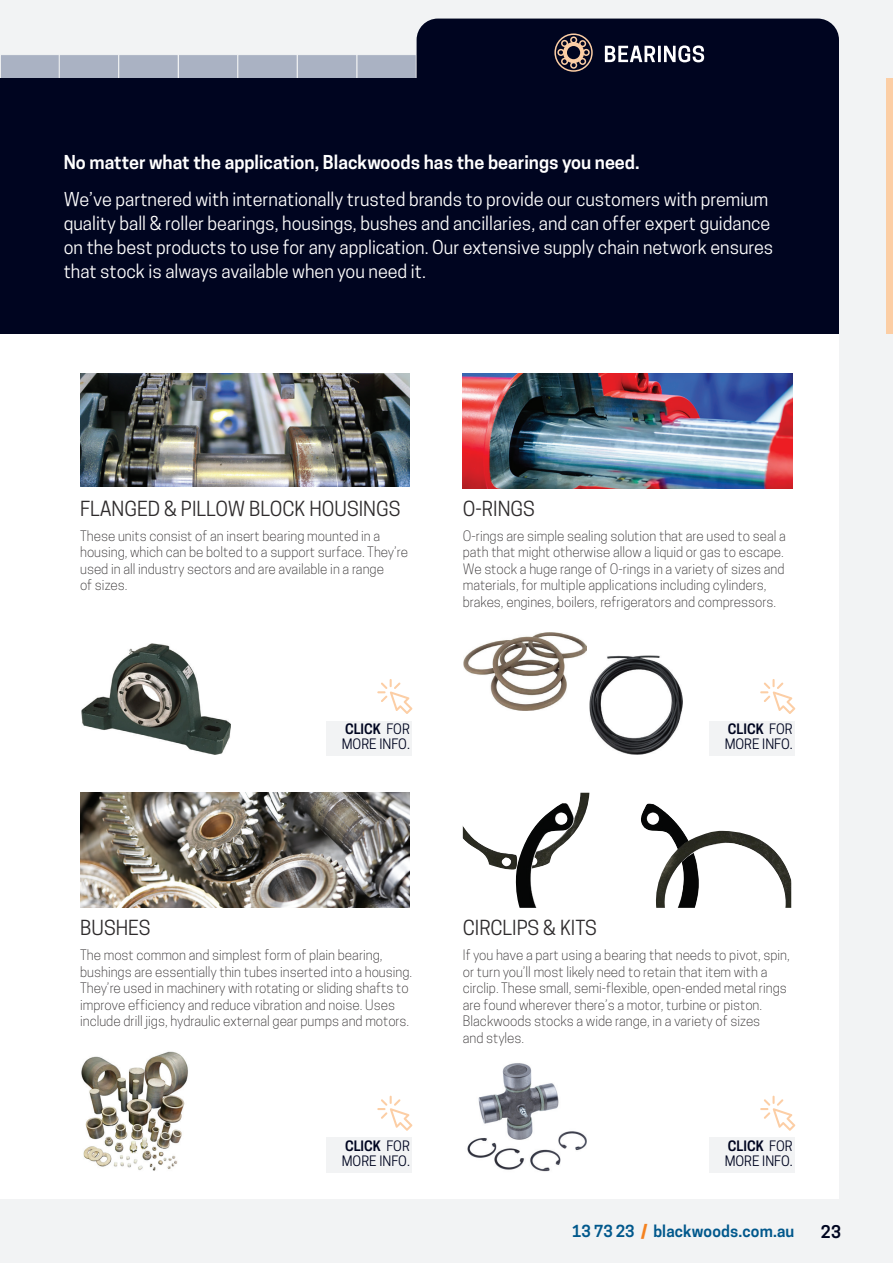
<style>
.page{position:relative;width:893px;height:1263px;background:#f2f3f4}
.page>*{position:absolute;margin:0;border:0;box-sizing:border-box;transform-origin:0 0}
.t1{font:19.5px "Cooper Hewitt";color:#2e2b2c}
.t2{font:18px/24px "Cooper Hewitt";color:#fff}
.t3{font:600 18px "Cooper Hewitt";color:#fff}
.t4{font:600 16.5px "Cooper Hewitt";color:#000520}
.t5{font:600 15.6px "Cooper Hewitt";letter-spacing:.01em;color:#01588c}
.t6{font:300 13.5px/16.5px "Cooper Hewitt";color:#2e2b2c}
.t7{font:13.5px/15px "Cooper Hewitt";color:#000520}
.s1{font-weight:600}
.s2{font-weight:800;color:#f58220}
</style>
<div class="page">
<div style="left:0;top:64px;width:839px;height:1135px;background:#fff"></div>
<div style="left:356px;top:54px;width:61px;height:30px;background:#aab2c3;border:1px solid #f2f3f4"></div>
<div style="left:0;top:54px;width:60px;height:30px;background:#aab2c3;border:1px solid #f2f3f4"></div>
<div style="left:59px;top:54px;width:60px;height:30px;background:#aab2c3;border:1px solid #f2f3f4"></div>
<div style="left:118px;top:54px;width:61px;height:30px;background:#aab2c3;border:1px solid #f2f3f4"></div>
<div style="left:178px;top:54px;width:60px;height:30px;background:#aab2c3;border:1px solid #f2f3f4"></div>
<div style="left:237px;top:54px;width:61px;height:30px;background:#aab2c3;border:1px solid #f2f3f4"></div>
<div style="left:297px;top:54px;width:60px;height:30px;background:#aab2c3;border:1px solid #f2f3f4"></div>
<div style="left:887px;top:79px;width:6px;height:255px;background:#fccea5"></div>
<svg style="left:417px;top:19px;width:422px;height:60px;background:#0f122b"></svg>
<div style="left:0;top:79px;width:839px;height:255px;background:#000520"></div>
<img style="left:82px;top:644px;width:148px;height:111px">
<img style="left:81px;top:1051px;width:107px;height:120px">
<img style="left:464px;top:632px;width:123px;height:78px">
<img style="left:589px;top:656px;width:94px;height:99px">
<img style="left:467px;top:1063px;width:120px;height:109px">
<img style="left:80px;top:373px;width:329px;height:113px">
<img style="left:80px;top:793px;width:329px;height:114px">
<img style="left:463px;top:373px;width:329px;height:115px">
<img style="left:463px;top:793px;width:126px;height:76px">
<img style="left:516px;top:803px;width:167px;height:105px">
<img style="left:655px;top:831px;width:136px;height:77px">
<div style="left:326px;top:1138px;width:86px;height:34px;background:#f2f3f4"></div>
<div style="left:326px;top:721px;width:86px;height:34px;background:#f2f3f4"></div>
<div style="left:709px;top:1138px;width:86px;height:34px;background:#f2f3f4"></div>
<div style="left:709px;top:721px;width:86px;height:34px;background:#f2f3f4"></div>
<svg style="left:377px;top:1096px;width:35px;height:35px"></svg>
<svg style="left:377px;top:679px;width:35px;height:35px"></svg>
<svg style="left:760px;top:1096px;width:35px;height:35px"></svg>
<svg style="left:760px;top:679px;width:35px;height:35px"></svg>
<h2 class="t3" style="left:64px;top:152px;width:577px">No matter what the application, Blackwoods has the bearings you need.</h2>
<p class="t2" style="left:64px;top:187px;width:711px">We’ve partnered with internationally trusted brands to provide our customers with premium quality ball &amp; roller bearings, housings, bushes and ancillaries, and can offer expert guidance on the best products to use for any application. Our extensive supply chain network ensures that stock is always available when you need it.</p>
<h1 class="t1" style="left:80px;top:497px;width:322px">FLANGED &amp; PILLOW BLOCK HOUSINGS</h1>
<p class="t6" style="left:80px;top:527px;width:329px">These units consist of an insert bearing mounted in a housing, which can be bolted to a support surface. They’re used in all industry sectors and are available in a range<br>of sizes.</p>
<p class="t7" style="left:342px;top:721px;width:70px"><span class="s1">CLICK</span> FOR<br>MORE INFO.</p>
<h1 class="t1" style="left:463px;top:497px;width:74px">O-RINGS</h1>
<p class="t6" style="left:463px;top:527px;width:325px">O-rings are simple sealing solution that are used to seal a path that might otherwise allow a liquid or gas to escape.<br>We stock a huge range of O-rings in a variety of sizes and materials, for multiple applications including cylinders, brakes, engines, boilers, refrigerators and compressors.</p>
<p class="t7" style="left:725px;top:721px;width:70px"><span class="s1">CLICK</span> FOR<br>MORE INFO.</p>
<h1 class="t1" style="left:80px;top:916px;width:72px">BUSHES</h1>
<p class="t6" style="left:80px;top:947px;width:334px">The most common and simplest form of plain bearing, bushings are essentially thin tubes inserted into a housing.<br>They’re used in machinery with rotating or sliding shafts to improve efficiency and reduce vibration and noise. Uses include drill jigs, hydraulic external gear pumps and motors.</p>
<p class="t7" style="left:342px;top:1138px;width:70px"><span class="s1">CLICK</span> FOR<br>MORE INFO.</p>
<h1 class="t1" style="left:463px;top:916px;width:136px">CIRCLIPS &amp; KITS</h1>
<p class="t6" style="left:463px;top:947px;width:329px">If you have a part using a bearing that needs to pivot, spin, or turn you’ll most likely need to retain that item with a circlip. These small, semi-flexible, open-ended metal rings are found wherever there’s a motor, turbine or piston.<br>Blackwoods stocks a wide range, in a variety of sizes<br>and styles.</p>
<p class="t7" style="left:725px;top:1138px;width:70px"><span class="s1">CLICK</span> FOR<br>MORE INFO.</p>
<p class="t5" style="left:572px;top:1222px;width:224px">13 73 23 <span class="s2">/</span> blackwoods.com.au</p>
<p class="t4" style="left:821px;top:1221px;width:21px">23</p>
</div>
